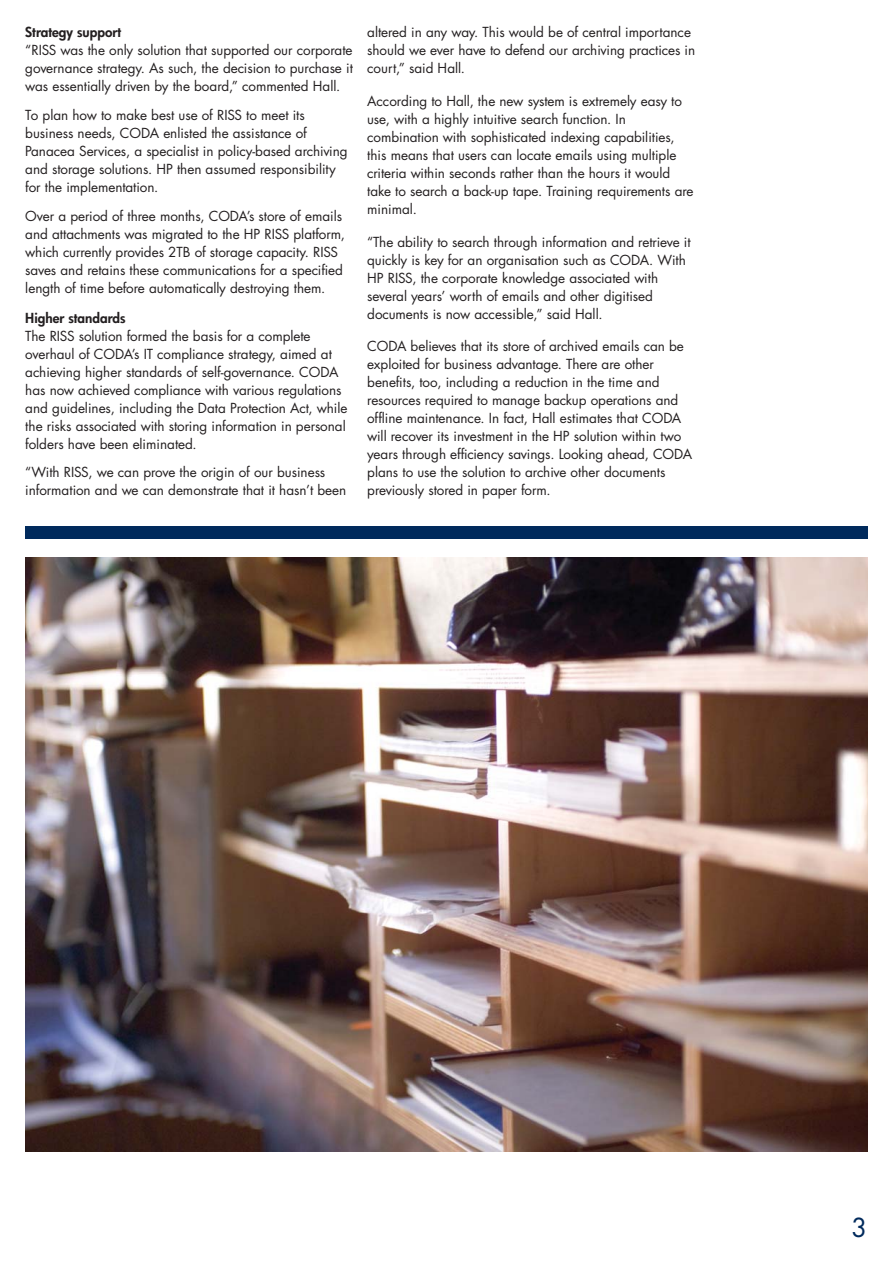
<style>
.page{position:relative;width:893px;height:1263px;background:#fff}
.page>*{position:absolute;margin:0;border:0;box-sizing:border-box;transform-origin:0 0}
.t1{font:25.5px "Futura";color:#002a5c}
.t2{font:13.5px/18px "Futura";color:#231f20}
.t3{font:800 13.5px "Futura";color:#231f20}
</style>
<div class="page">
<div style="left:25px;top:526px;width:842px;height:13px;background:#002a5c"></div>
<img style="left:25px;top:558px;width:842px;height:593px">
<p class="t3" style="left:25px;top:26px;width:98px">Strategy support</p>
<p class="t2" style="left:25px;top:42px;width:329px;text-align:justify">“RISS was the only solution that supported our corporate governance strategy. As such, the decision to purchase it was essentially driven by the board,” commented Hall.</p>
<p class="t2" style="left:25px;top:107px;width:324px">To plan how to make best use of RISS to meet its business needs, CODA enlisted the assistance of Panacea Services, a specialist in policy-based archiving and storage solutions. HP then assumed responsibility for the implementation.</p>
<p class="t2" style="left:25px;top:208px;width:321px">Over a period of three months, CODA’s store of emails and attachments was migrated to the HP RISS platform, which currently provides 2TB of storage capacity. RISS saves and retains these communications for a specified length of time before automatically destroying them.</p>
<p class="t3" style="left:25px;top:311px;width:102px">Higher standards</p>
<p class="t2" style="left:25px;top:328px;width:324px">The RISS solution formed the basis for a complete overhaul of CODA’s IT compliance strategy, aimed at achieving higher standards of self-governance. CODA has now achieved compliance with various regulations and guidelines, including the Data Protection Act, while the risks associated with storing information in personal folders have been eliminated.</p>
<p class="t2" style="left:25px;top:464px;width:322px">“With RISS, we can prove the origin of our business information and we can demonstrate that it hasn’t been</p>
<p class="t2" style="left:367px;top:24px;width:330px">altered in any way. This would be of central importance should we ever have to defend our archiving practices in court,” said Hall.</p>
<p class="t2" style="left:367px;top:93px;width:328px">According to Hall, the new system is extremely easy to use, with a highly intuitive search function. In combination with sophisticated indexing capabilities, this means that users can locate emails using multiple criteria within seconds rather than the hours it would take to search a back-up tape. Training requirements are minimal.</p>
<p class="t2" style="left:367px;top:234px;width:325px">“The ability to search through information and retrieve it quickly is key for an organisation such as CODA. With HP RISS, the corporate knowledge associated with several years’ worth of emails and other digitised documents is now accessible,” said Hall.</p>
<p class="t2" style="left:367px;top:339px;width:327px">CODA believes that its store of archived emails can be exploited for business advantage. There are other benefits, too, including a reduction in the time and resources required to manage backup operations and offline maintenance. In fact, Hall estimates that CODA will recover its investment in the HP solution within two years through efficiency savings. Looking ahead, CODA plans to use the solution to archive other documents previously stored in paper form.</p>
<h1 class="t1" style="left:851px;top:1215px;width:17px">3</h1>
</div>
